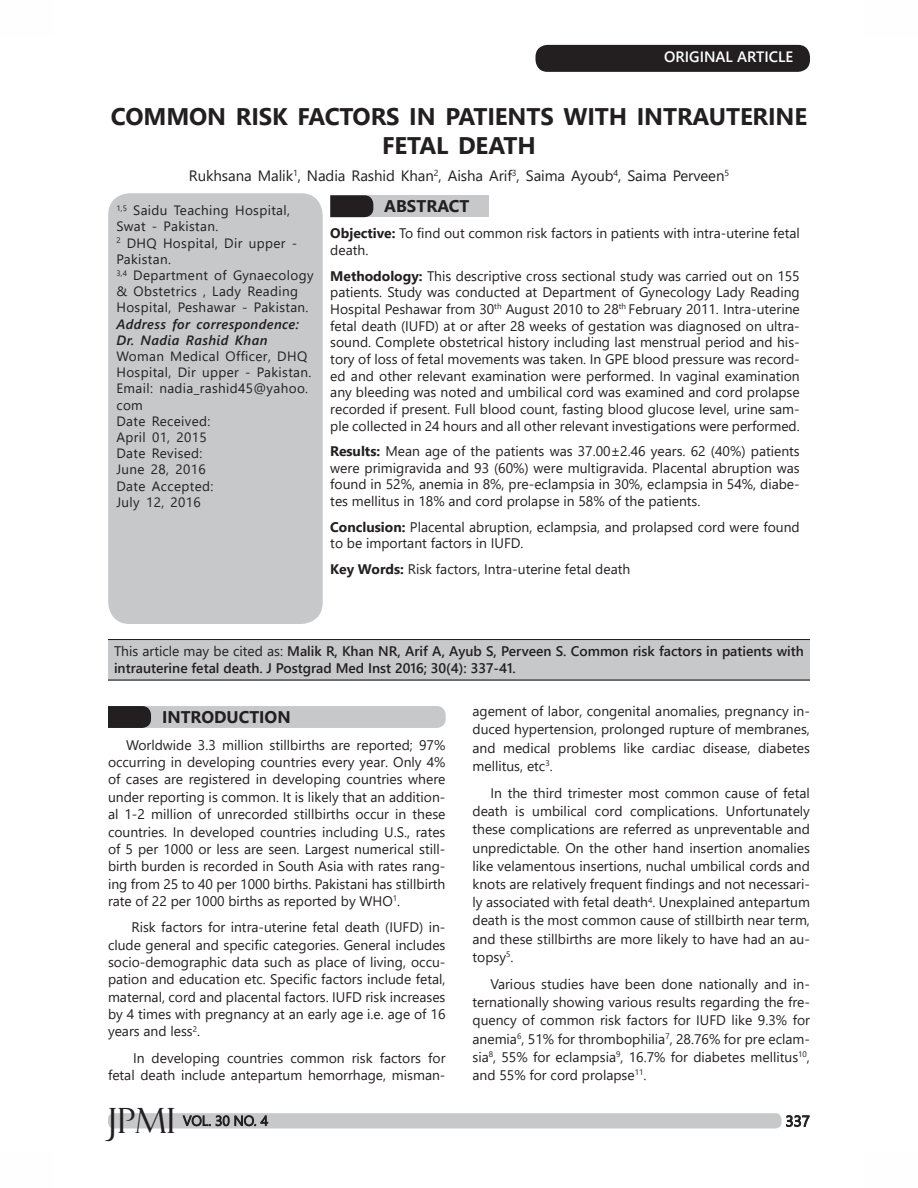
<style>
.page{position:relative;width:918px;height:1188px;background:#fff}
.page>*{position:absolute;margin:0;border:0;box-sizing:border-box;transform-origin:0 0}
.t1{font:34.8px "Felix Titling";color:#231f20}
.big_heading{font:700 24px/28.8px "Segoe UI";letter-spacing:-.005em;color:#231f20;text-align:center}
.t2{font:700 16.8px "Segoe UI";color:#231f20}
.big_heading-2{font:15px "Segoe UI";letter-spacing:-.005em;color:#231f20}
.table_text{font:600 15px "Segoe UI";color:#fff}
.table_text-2{font:15px "Segoe UI";color:#231f20}
.Body_Text{font:13.8px/18.1px "Segoe UI";color:#231f20;text-align:justify}
.abstract_body_text{font:13.8px/16.6px "Segoe UI";color:#231f20}
.text_between_2_lines{font:600 13.8px/17.2px "Segoe UI";color:#231f20}
.t3{font:300 13.8px "Segoe UI";color:#231f20}
.frame_text_first_pag{font:13.5px/16.2px "Segoe UI";letter-spacing:.025em;color:#231f20}
.frame_text_first_pag-2{font:italic 600 13.5px "Segoe UI";letter-spacing:.03em;color:#231f20}
.s1{font-weight:700}
.s2{font-weight:400}
</style>
<div class="page">
<div style="left:108px;top:1113px;width:674px;height:15px;background:#c7c8ca;border-radius:6px"></div>
<svg style="left:182px;top:1115px;width:87px;height:12px"></svg>
<svg style="left:786px;top:1115px;width:24px;height:12px"></svg>
<div style="left:536px;top:45px;width:274px;height:27px;background:#231f20;border-radius:12px"></div>
<div style="left:108px;top:706px;width:338px;height:22px;background:#c7c8ca;border-radius:9px"></div>
<svg style="left:108px;top:706px;width:43px;height:22px"></svg>
<div style="left:108px;top:639px;width:702px;height:42px;background:#c7c8ca"></div>
<hr style="left:108px;top:639px;width:702px;height:1px;background:#231f20">
<hr style="left:108px;top:680px;width:702px;height:1px;background:#231f20">
<div style="left:330px;top:195px;width:159px;height:22px;background:#c7c8ca"></div>
<svg style="left:330px;top:195px;width:43px;height:22px"></svg>
<div style="left:108px;top:193px;width:215px;height:431px;background:#c7c8ca;border-radius:22px"></div>
<p class="table_text" style="left:664px;top:45px;width:131px">ORIGINAL ARTICLE</p>
<p class="big_heading" style="left:111px;top:102px;width:698px">COMMON RISK FACTORS IN PATIENTS WITH INTRAUTERINE<br>FETAL DEATH</p>
<p class="big_heading-2" style="left:189px;top:164px;width:542px">Rukhsana Malik<sup>1</sup>, Nadia Rashid Khan<sup>2</sup>, Aisha Arif<sup>3</sup>, Saima Ayoub<sup>4</sup>, Saima Perveen<sup>5</sup></p>
<p class="frame_text_first_pag" style="left:116px;top:202px;width:175px"><sup>1,5</sup> Saidu Teaching Hospital,<br>Swat - Pakistan.</p>
<p class="frame_text_first_pag" style="left:116px;top:234px;width:182px"><sup>2</sup> DHQ Hospital, Dir upper -<br>Pakistan.</p>
<p class="frame_text_first_pag" style="left:116px;top:267px;width:199px"><sup>3,4</sup> Department of Gynaecology &amp; Obstetrics , Lady Reading<br>Hospital, Peshawar - Pakistan.</p>
<p class="frame_text_first_pag-2" style="left:116px;top:313px;width:184px">Address for correspondence:</p>
<p class="frame_text_first_pag-2" style="left:116px;top:329px;width:153px">Dr. Nadia Rashid Khan</p>
<p class="frame_text_first_pag" style="left:116px;top:348px;width:197px">Woman Medical Officer, DHQ<br>Hospital, Dir upper - Pakistan.</p>
<p class="frame_text_first_pag" style="left:116px;top:380px;width:193px">Email: nadia_rashid45@yahoo. com</p>
<p class="frame_text_first_pag" style="left:116px;top:413px;width:95px">Date Received:</p>
<p class="frame_text_first_pag" style="left:116px;top:429px;width:92px">April 01, 2015</p>
<p class="frame_text_first_pag" style="left:116px;top:445px;width:88px">Date Revised:</p>
<p class="frame_text_first_pag" style="left:116px;top:461px;width:91px">June 28, 2016</p>
<p class="frame_text_first_pag" style="left:116px;top:477px;width:98px">Date Accepted:</p>
<p class="frame_text_first_pag" style="left:116px;top:494px;width:86px">July 12, 2016</p>
<p class="t2" style="left:384px;top:193px;width:87px">ABSTRACT</p>
<p class="abstract_body_text" style="left:330px;top:225px;width:471px"><span class="s1">Objective:</span> To find out common risk factors in patients with intra-uterine fetal death.</p>
<p class="abstract_body_text" style="left:330px;top:267px;width:471px;text-align:justify"><span class="s1">Methodology:</span> This descriptive cross sectional study was carried out on 155 patients. Study was conducted at Department of Gynecology Lady Reading Hospital Peshawar from 30<sup>th</sup> August 2010 to 28<sup>th</sup> February 2011. Intra-uterine fetal death (IUFD) at or after 28 weeks of gestation was diagnosed on ultra&shy;sound. Complete obstetrical history including last menstrual period and his&shy;tory of loss of fetal movements was taken. In GPE blood pressure was record&shy;ed and other relevant examination were performed. In vaginal examination any bleeding was noted and umbilical cord was examined and cord prolapse recorded if present. Full blood count, fasting blood glucose level, urine sam&shy;ple collected in 24 hours and all other relevant investigations were performed.</p>
<p class="abstract_body_text" style="left:330px;top:443px;width:471px;text-align:justify"><span class="s1">Results:</span> Mean age of the patients was 37.00±2.46 years. 62 (40%) patients were primigravida and 93 (60%) were multigravida. Placental abruption was found in 52%, anemia in 8%, pre-eclampsia in 30%, eclampsia in 54%, diabe&shy;tes mellitus in 18% and cord prolapse in 58% of the patients.</p>
<p class="abstract_body_text" style="left:330px;top:518px;width:471px"><span class="s1">Conclusion:</span> Placental abruption, eclampsia, and prolapsed cord were found to be important factors in IUFD.</p>
<p class="abstract_body_text" style="left:330px;top:561px;width:302px"><span class="s1">Key Words:</span> Risk factors, Intra-uterine fetal death</p>
<p class="text_between_2_lines" style="left:114px;top:642px;width:691px"><span class="s2">This article may be cited as:</span> Malik R, Khan NR, Arif A, Ayub S, Perveen S. Common risk factors in patients with intrauterine fetal death. J Postgrad Med Inst 2016; 30(4): 337-41.</p>
<p class="t2" style="left:162px;top:704px;width:130px">INTRODUCTION</p>
<p class="Body_Text" style="left:108px;top:736px;width:339px;line-height:17.4px;text-indent:18px">Worldwide 3.3 million stillbirths are reported; 97% occurring in developing countries every year. Only 4% of cases are registered in developing countries where under reporting is common. It is likely that an addition&shy;al 1-2 million of unrecorded stillbirths occur in these countries. In developed countries including U.S., rates of 5 per 1000 or less are seen. Largest numerical still&shy;birth burden is recorded in South Asia with rates rang&shy;ing from 25 to 40 per 1000 births. Pakistani has stillbirth rate of 22 per 1000 births as reported by WHO<sup>1</sup>.</p>
<p class="Body_Text" style="left:108px;top:918px;width:339px;line-height:17.4px;text-indent:23px">Risk factors for intra-uterine fetal death (IUFD) in&shy;clude general and specific categories. General includes socio-demographic data such as place of living, occu&shy;pation and education etc. Specific factors include fetal, maternal, cord and placental factors. IUFD risk increases by 4 times with pregnancy at an early age i.e. age of 16 years and less<sup>2</sup>.</p>
<p class="Body_Text" style="left:108px;top:1049px;width:339px;line-height:17.4px;text-align:right">In developing countries common risk factors for fetal death include antepartum hemorrhage, misman-</p>
<p class="Body_Text" style="left:472px;top:702px;width:339px">agement of labor, congenital anomalies, pregnancy in&shy;duced hypertension, prolonged rupture of membranes, and medical problems like cardiac disease, diabetes mellitus, etc<sup>3</sup>.</p>
<p class="Body_Text" style="left:472px;top:784px;width:339px;text-indent:18px">In the third trimester most common cause of fetal death is umbilical cord complications. Unfortunately these complications are referred as unpreventable and unpredictable. On the other hand insertion anomalies like velamentous insertions, nuchal umbilical cords and knots are relatively frequent findings and not necessari&shy;ly associated with fetal death<sup>4</sup>. Unexplained antepartum death is the most common cause of stillbirth near term, and these stillbirths are more likely to have had an au&shy;topsy<sup>5</sup>.</p>
<p class="Body_Text" style="left:472px;top:975px;width:339px;text-indent:18px">Various studies have been done nationally and in&shy;ternationally showing various results regarding the fre&shy;quency of common risk factors for IUFD like 9.3% for anemia<sup>6</sup>, 51% for thrombophilia<sup>7</sup>, 28.76% for pre eclam&shy;sia<sup>8</sup>, 55% for eclampsia<sup>9</sup>, 16.7% for diabetes mellitus<sup>10</sup>, and 55% for cord prolapse<sup>11</sup>.</p>
<h1 class="t1" style="left:108px;top:1101px;width:69px">JPMI</h1>
<p class="t3" style="left:183px;top:1110px;width:87px">VOL. 30 NO. 4</p>
<p class="table_text-2" style="left:786px;top:1109px;width:26px">337</p>
</div>
